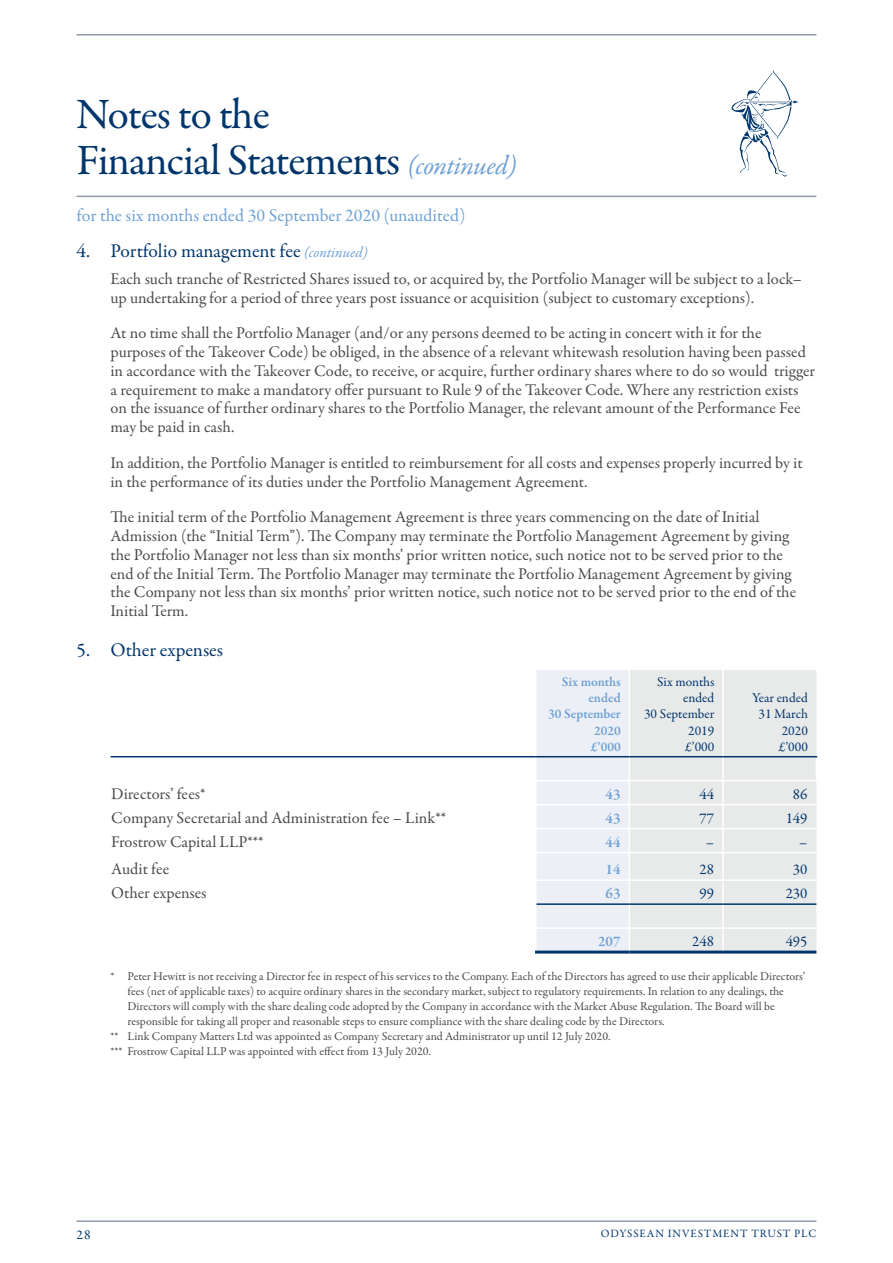
<style>
.page{position:relative;width:893px;height:1263px;background:#fff}
.page>*{position:absolute;margin:0;border:0;box-sizing:border-box;transform-origin:0 0}
.t1{font:43.5px/46.5px "Garamond Premr Pro";letter-spacing:-.025em;color:#00366c}
.t2{font:19.5px "Garamond Premr Pro";color:#00366c}
.t3{font:18px "Garamond Premr Pro";color:#6ea1d4}
.t4{font:16.5px/18.8px "Garamond Premr Pro";letter-spacing:-.005em;color:#4a4a49}
.t5{font:15px "Garamond Premr Pro";color:#00366c}
.t6{font:600 15px "Garamond Premr Pro";color:#6ea1d4}
.t7{font:13.5px/16.2px "Garamond Premr Pro";color:#00366c;text-align:right}
.t8{font:600 13.5px/16.2px "Garamond Premr Pro";color:#6ea1d4;text-align:right}
.t9{font:12px "Garamond Premr Pro";letter-spacing:-.005em;color:#4a4a49}
.t10{font:11.25px "Garamond Premr Pro";letter-spacing:.08em;color:#00366c}
.s1{font-style:italic;font-size:27px;color:#6ea1d4}
.s2{font-style:italic;font-size:15px;color:#6ea1d4}
</style>
<div class="page">
<hr style="left:77px;top:1220px;width:739px;height:2px;background:#9199aa">
<hr style="left:77px;top:34px;width:739px;height:2px;background:#9199aa">
<hr style="left:77px;top:196px;width:739px;height:1px;background:#9199aa">
<svg style="left:731px;top:70px;width:68px;height:106px"></svg>
<div style="left:630px;top:670px;width:186px;height:280px;background:#e8e9e9"></div>
<hr style="left:629px;top:879px;width:94px;height:2px;background:#fff">
<hr style="left:723px;top:879px;width:93px;height:2px;background:#fff">
<hr style="left:723px;top:780px;width:94px;height:1px;background:#fff">
<hr style="left:629px;top:804px;width:94px;height:1px;background:#fff">
<hr style="left:629px;top:852px;width:94px;height:1px;background:#fff">
<hr style="left:723px;top:852px;width:93px;height:1px;background:#fff">
<hr style="left:722px;top:757px;width:2px;height:23px;background:#fff">
<hr style="left:629px;top:780px;width:94px;height:1px;background:#fff">
<hr style="left:111px;top:756px;width:425px;height:1px;background:#00366c">
<hr style="left:629px;top:756px;width:94px;height:1px;background:#00366c">
<hr style="left:723px;top:756px;width:94px;height:1px;background:#00366c">
<hr style="left:722px;top:781px;width:2px;height:23px;background:#fff">
<hr style="left:722px;top:805px;width:2px;height:23px;background:#fff">
<hr style="left:722px;top:829px;width:2px;height:23px;background:#fff">
<hr style="left:722px;top:853px;width:2px;height:26px;background:#fff">
<hr style="left:722px;top:881px;width:2px;height:22px;background:#fff">
<hr style="left:722px;top:905px;width:2px;height:22px;background:#fff">
<div style="left:535px;top:670px;width:95px;height:280px;background:#eceff6"></div>
<hr style="left:722px;top:929px;width:2px;height:21px;background:#fff">
<hr style="left:722px;top:670px;width:2px;height:86px;background:#fff">
<hr style="left:535px;top:950px;width:94px;height:3px;background:#00366c">
<hr style="left:629px;top:950px;width:94px;height:3px;background:#00366c">
<hr style="left:723px;top:950px;width:93px;height:3px;background:#00366c">
<hr style="left:536px;top:903px;width:93px;height:2px;background:#00366c">
<hr style="left:629px;top:903px;width:94px;height:2px;background:#00366c">
<hr style="left:723px;top:903px;width:93px;height:2px;background:#00366c">
<hr style="left:723px;top:804px;width:93px;height:1px;background:#fff">
<hr style="left:535px;top:828px;width:94px;height:1px;background:#fff">
<hr style="left:629px;top:828px;width:94px;height:1px;background:#fff">
<hr style="left:723px;top:828px;width:93px;height:1px;background:#fff">
<hr style="left:535px;top:927px;width:94px;height:2px;background:#fff">
<hr style="left:629px;top:927px;width:94px;height:2px;background:#fff">
<hr style="left:723px;top:927px;width:93px;height:2px;background:#fff">
<h1 class="t1" style="left:77px;top:92px;width:442px">Notes to the<br>Financial Statements <span class="s1">(continued)</span></h1>
<p class="t3" style="left:77px;top:205px;width:391px">for the six months ended 30 September 2020 (unaudited)</p>
<p class="t2" style="left:77px;top:239px;width:293px">4. Portfolio management fee <span class="s2">(continued)</span></p>
<p class="t4" style="left:111px;top:270px;width:693px">Each such tranche of Restricted Shares issued to, or acquired by, the Portfolio Manager will be subject to a lock– up undertaking for a period of three years post issuance or acquisition (subject to customary exceptions).</p>
<p class="t4" style="left:111px;top:324px;width:706px">At no time shall the Portfolio Manager (and/or any persons deemed to be acting in concert with it for the purposes of the Takeover Code) be obliged, in the absence of a relevant whitewash resolution having been passed in accordance with the Takeover Code, to receive, or acquire, further ordinary shares where to do so would trigger a requirement to make a mandatory offer pursuant to Rule 9 of the Takeover Code. Where any restriction exists on the issuance of further ordinary shares to the Portfolio Manager, the relevant amount of the Performance Fee may be paid in cash.</p>
<p class="t4" style="left:111px;top:454px;width:694px">In addition, the Portfolio Manager is entitled to reimbursement for all costs and expenses properly incurred by it in the performance of its duties under the Portfolio Management Agreement.</p>
<p class="t4" style="left:111px;top:508px;width:687px">The initial term of the Portfolio Management Agreement is three years commencing on the date of Initial Admission (the “Initial Term”). The Company may terminate the Portfolio Management Agreement by giving the Portfolio Manager not less than six months’ prior written notice, such notice not to be served prior to the end of the Initial Term. The Portfolio Manager may terminate the Portfolio Management Agreement by giving the Company not less than six months’ prior written notice, such notice not to be served prior to the end of the Initial Term.</p>
<p class="t2" style="left:77px;top:638px;width:148px">5. Other expenses</p>
<p class="t8" style="left:548px;top:674px;width:74px">Six months ended<br>30 September<br>2020<br>£’000</p>
<p class="t7" style="left:644px;top:674px;width:72px">Six months ended<br>30 September<br>2019<br>£’000</p>
<p class="t7" style="left:752px;top:690px;width:57px">Year ended<br>31 March<br>2020 £’000</p>
<p class="t4" style="left:111px;top:784px;width:96px">Directors’ fees*</p>
<p class="t6" style="left:605px;top:785px;width:16px">43</p>
<p class="t5" style="left:699px;top:785px;width:16px">44</p>
<p class="t5" style="left:793px;top:785px;width:16px">86</p>
<p class="t4" style="left:111px;top:808px;width:336px">Company Secretarial and Administration fee – Link**</p>
<p class="t6" style="left:605px;top:809px;width:16px">43</p>
<p class="t5" style="left:699px;top:809px;width:16px">77</p>
<p class="t5" style="left:786px;top:809px;width:23px">149</p>
<p class="t4" style="left:111px;top:832px;width:154px">Frostrow Capital LLP***</p>
<p class="t6" style="left:605px;top:833px;width:16px">44</p>
<p class="t5" style="left:706px;top:833px;width:10px">–</p>
<p class="t5" style="left:799px;top:833px;width:10px">–</p>
<p class="t4" style="left:111px;top:860px;width:60px">Audit fee</p>
<p class="t6" style="left:605px;top:860px;width:16px">14</p>
<p class="t5" style="left:699px;top:860px;width:16px">28</p>
<p class="t5" style="left:793px;top:860px;width:16px">30</p>
<p class="t4" style="left:111px;top:884px;width:97px">Other expenses</p>
<p class="t6" style="left:605px;top:884px;width:16px">63</p>
<p class="t5" style="left:699px;top:884px;width:16px">99</p>
<p class="t5" style="left:786px;top:884px;width:23px">230</p>
<p class="t6" style="left:598px;top:932px;width:24px">207</p>
<p class="t5" style="left:692px;top:932px;width:23px">248</p>
<p class="t5" style="left:786px;top:932px;width:23px">495</p>
<p class="t9" style="left:111px;top:968px;width:696px">* Peter Hewitt is not receiving a Director fee in respect of his services to the Company. Each of the Directors has agreed to use their applicable Directors’</p>
<p class="t9" style="left:128px;top:983px;width:658px">fees (net of applicable taxes) to acquire ordinary shares in the secondary market, subject to regulatory requirements. In relation to any dealings, the</p>
<p class="t9" style="left:128px;top:998px;width:649px">Directors will comply with the share dealing code adopted by the Company in accordance with the Market Abuse Regulation. The Board will be</p>
<p class="t9" style="left:128px;top:1013px;width:539px">responsible for taking all proper and reasonable steps to ensure compliance with the share dealing code by the Directors.</p>
<p class="t9" style="left:111px;top:1028px;width:502px">** Link Company Matters Ltd was appointed as Company Secretary and Administrator up until 12 July 2020.</p>
<p class="t9" style="left:111px;top:1043px;width:322px">*** Frostrow Capital LLP was appointed with effect from 13 July 2020.</p>
<p class="t7" style="left:77px;top:1227px;width:16px">28</p>
<p class="t10" style="left:601px;top:1227px;width:217px">ODYSSEAN INVESTMENT TRUST PLC</p>
</div>
